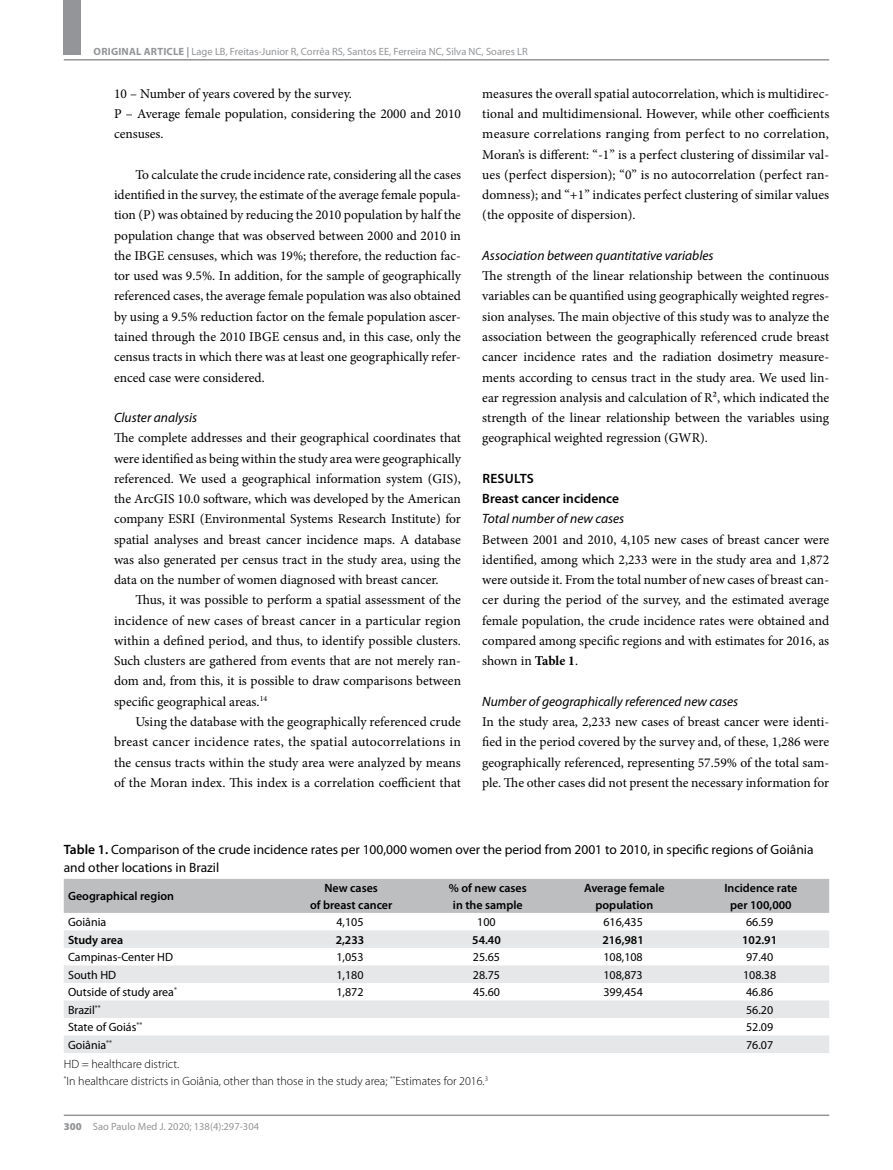
<style>
.page{position:relative;width:893px;height:1170px;background:#fff}
.page>*{position:absolute;margin:0;border:0;box-sizing:border-box;transform-origin:0 0}
.t1{font:13.5px/20.2px "Minion Pro";color:#000;text-align:justify}
.t2{font:13.5px/18px "Myriad Pro";color:#000}
.t3{font:italic 13.5px "Myriad Pro";color:#000}
.t4{font:600 13.5px/20.2px "Myriad Pro";color:#000}
.t5{font:12px "Myriad Pro";color:#000}
.t6{font:600 12px/16.5px "Myriad Pro";color:#000;text-align:center}
.t7{font:300 12px/16.5px "Myriad Pro";color:#000}
.t8{font:10.5px "Myriad Pro";color:#939598}
.s1{font-weight:700}
.s2{font-weight:600}
.s3{font-weight:900}
</style>
<div class="page">
<div style="left:64px;top:0;width:17px;height:55px;background:#939598"></div>
<hr style="left:64px;top:59px;width:765px;height:2px;background:#939598">
<hr style="left:64px;top:1114px;width:765px;height:1px;background:#939598">
<div style="left:64px;top:879px;width:765px;height:33px;background:#bcbec0"></div>
<svg style="left:64px;top:930px;width:765px;height:122px;fill:#e6e7e8"></svg>
<p class="t8" style="left:94px;top:45px;width:435px"><span class="s1">ORIGINAL ARTICLE |</span> Lage LB, Freitas-Junior R, Corrêa RS, Santos EE, Ferreira NC, Silva NC, Soares LR</p>
<p class="t1" style="left:114px;top:83px;width:348px;text-align:left">10 – Number of years covered by the survey.<br>P – Average female population, considering the 2000 and 2010 censuses.</p>
<p class="t1" style="left:114px;top:164px;width:348px;text-indent:21px">To calculate the crude incidence rate, considering all the cases identified in the survey, the estimate of the average female popula&shy;tion (P) was obtained by reducing the 2010 population by half the population change that was observed between 2000 and 2010 in the IBGE censuses, which was 19%; therefore, the reduction fac&shy;tor used was 9.5%. In addition, for the sample of geographically referenced cases, the average female population was also obtained by using a 9.5% reduction factor on the female population ascer&shy;tained through the 2010 IBGE census and, in this case, only the census tracts in which there was at least one geographically refer&shy;enced case were considered.</p>
<p class="t3" style="left:114px;top:409px;width:85px">Cluster analysis</p>
<p class="t1" style="left:114px;top:428px;width:348px">The complete addresses and their geographical coordinates that were identified as being within the study area were geographically referenced. We used a geographical information system (GIS), the ArcGIS 10.0 software, which was developed by the American company ESRI (Environmental Systems Research Institute) for spatial analyses and breast cancer incidence maps. A database was also generated per census tract in the study area, using the data on the number of women diagnosed with breast cancer.</p>
<p class="t1" style="left:114px;top:590px;width:348px;text-indent:21px">Thus, it was possible to perform a spatial assessment of the incidence of new cases of breast cancer in a particular region within a defined period, and thus, to identify possible clusters.<br>Such clusters are gathered from events that are not merely ran&shy;dom and, from this, it is possible to draw comparisons between specific geographical areas.<sup>14</sup></p>
<p class="t1" style="left:114px;top:711px;width:348px;text-indent:21px">Using the database with the geographically referenced crude breast cancer incidence rates, the spatial autocorrelations in the census tracts within the study area were analyzed by means of the Moran index. This index is a correlation coefficient that</p>
<p class="t1" style="left:482px;top:83px;width:349px">measures the overall spatial autocorrelation, which is multidirec&shy;tional and multidimensional. However, while other coefficients measure correlations ranging from perfect to no correlation, Moran’s is different: “-1” is a perfect clustering of dissimilar val&shy;ues (perfect dispersion); “0” is no autocorrelation (perfect ran&shy;domness); and “+1” indicates perfect clustering of similar values (the opposite of dispersion).</p>
<p class="t3" style="left:482px;top:247px;width:233px">Association between quantitative variables</p>
<p class="t1" style="left:482px;top:266px;width:348px">The strength of the linear relationship between the continuous variables can be quantified using geographically weighted regres&shy;sion analyses. The main objective of this study was to analyze the association between the geographically referenced crude breast cancer incidence rates and the radiation dosimetry measure&shy;ments according to census tract in the study area. We used lin&shy;ear regression analysis and calculation of R², which indicated the strength of the linear relationship between the variables using geographical weighted regression (GWR).</p>
<p class="t4" style="left:482px;top:468px;width:138px">RESULTS<br>Breast cancer incidence</p>
<p class="t3" style="left:482px;top:510px;width:144px">Total number of new cases</p>
<p class="t1" style="left:482px;top:529px;width:348px">Between 2001 and 2010, 4,105 new cases of breast cancer were identified, among which 2,233 were in the study area and 1,872 were outside it. From the total number of new cases of breast can&shy;cer during the period of the survey, and the estimated average female population, the crude incidence rates were obtained and compared among specific regions and with estimates for 2016, as shown in <span class="s1">Table 1</span>.</p>
<p class="t3" style="left:482px;top:692px;width:257px">Number of geographically referenced new cases</p>
<p class="t1" style="left:482px;top:711px;width:348px">In the study area, 2,233 new cases of breast cancer were identi&shy;fied in the period covered by the survey and, of these, 1,286 were geographically referenced, representing 57.59% of the total sam&shy;ple. The other cases did not present the necessary information for</p>
<p class="t2" style="left:64px;top:840px;width:751px"><span class="s2">Table 1.</span> Comparison of the crude incidence rates per 100,000 women over the period from 2001 to 2010, in specific regions of Goiânia and other locations in Brazil</p>
<p class="t6" style="left:68px;top:887px;width:108px">Geographical region</p>
<p class="t6" style="left:310px;top:879px;width:84px">New cases<br>of breast cancer</p>
<p class="t6" style="left:449px;top:879px;width:79px">% of new cases in the sample</p>
<p class="t6" style="left:584px;top:879px;width:82px">Average female population</p>
<p class="t6" style="left:724px;top:879px;width:75px">Incidence rate per 100,000</p>
<p class="t5" style="left:68px;top:914px;width:40px">Goiânia</p>
<p class="t5" style="left:336px;top:914px;width:29px">4,105</p>
<p class="t5" style="left:477px;top:914px;width:20px">100</p>
<p class="t5" style="left:603px;top:914px;width:41px">616,435</p>
<p class="t5" style="left:746px;top:914px;width:29px">66.59</p>
<p class="t6" style="left:68px;top:931px;width:57px">Study area</p>
<p class="t6" style="left:336px;top:931px;width:30px">2,233</p>
<p class="t6" style="left:472px;top:931px;width:30px">54.40</p>
<p class="t6" style="left:602px;top:931px;width:43px">216,981</p>
<p class="t6" style="left:742px;top:931px;width:36px">102.91</p>
<p class="t5" style="left:68px;top:949px;width:106px">Campinas-Center HD</p>
<p class="t5" style="left:336px;top:949px;width:29px">1,053</p>
<p class="t5" style="left:473px;top:949px;width:29px">25.65</p>
<p class="t5" style="left:603px;top:949px;width:41px">108,108</p>
<p class="t5" style="left:746px;top:949px;width:29px">97.40</p>
<p class="t5" style="left:68px;top:967px;width:50px">South HD</p>
<p class="t5" style="left:336px;top:967px;width:29px">1,180</p>
<p class="t5" style="left:473px;top:967px;width:29px">28.75</p>
<p class="t5" style="left:603px;top:967px;width:41px">108,873</p>
<p class="t5" style="left:743px;top:967px;width:35px">108.38</p>
<p class="t5" style="left:68px;top:984px;width:111px">Outside of study area<sup>*</sup></p>
<p class="t5" style="left:336px;top:984px;width:29px">1,872</p>
<p class="t5" style="left:473px;top:984px;width:29px">45.60</p>
<p class="t5" style="left:603px;top:984px;width:41px">399,454</p>
<p class="t5" style="left:746px;top:984px;width:29px">46.86</p>
<p class="t5" style="left:68px;top:1002px;width:34px">Brazil<sup>**</sup></p>
<p class="t5" style="left:746px;top:1002px;width:29px">56.20</p>
<p class="t5" style="left:68px;top:1019px;width:76px">State of Goiás<sup>**</sup></p>
<p class="t5" style="left:746px;top:1019px;width:29px">52.09</p>
<p class="t5" style="left:68px;top:1037px;width:46px">Goiânia<sup>**</sup></p>
<p class="t5" style="left:746px;top:1037px;width:29px">76.07</p>
<p class="t7" style="left:64px;top:1055px;width:426px">HD = healthcare district.<br><sup>*</sup>In healthcare districts in Goiânia, other than those in the study area; <sup>**</sup>Estimates for 2016.<sup>3</sup></p>
<p class="t8" style="left:64px;top:1119px;width:197px"><span class="s3">300</span> Sao Paulo Med J. 2020; 138(4):297-304</p>
</div>
